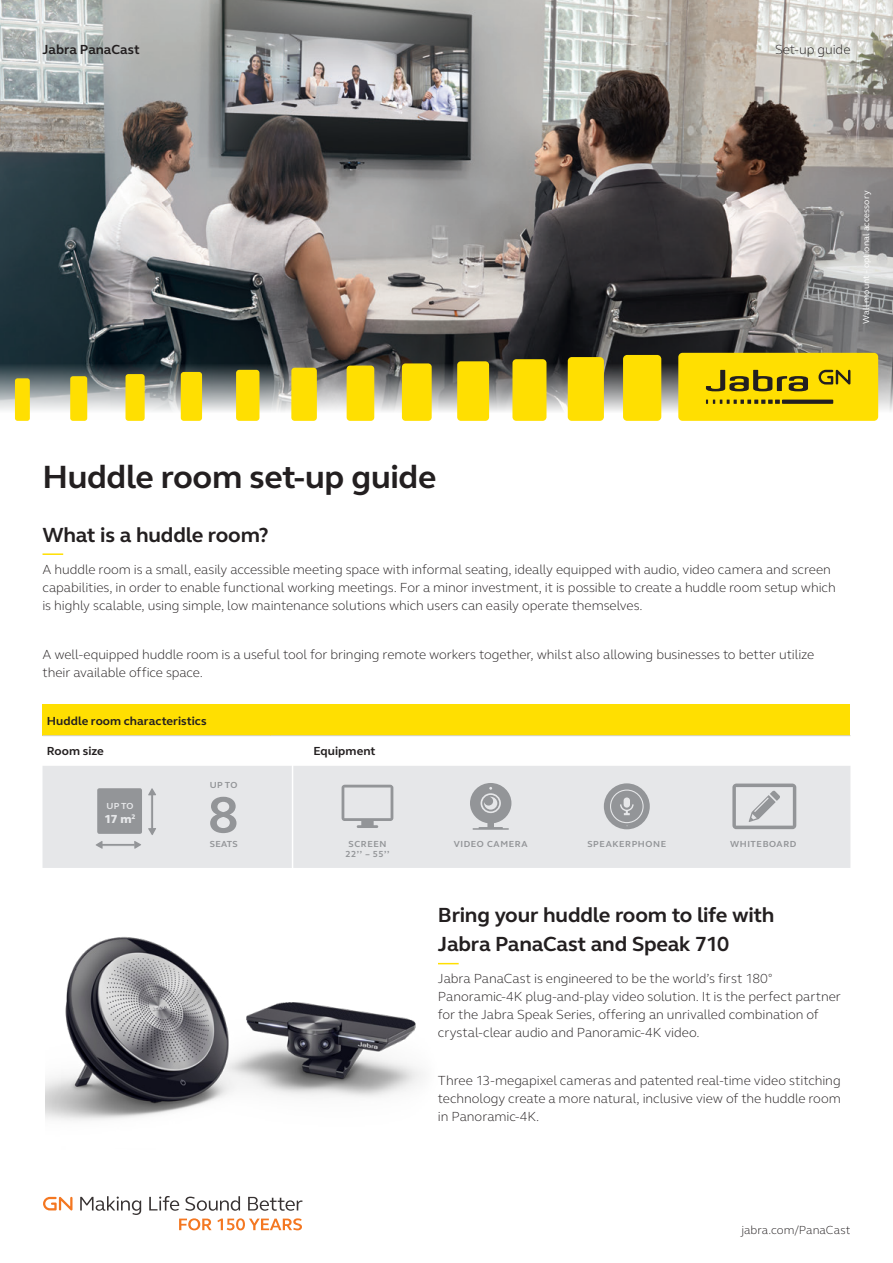
<style>
.page{position:relative;width:893px;height:1263px;background:#fff}
.page>*{position:absolute;margin:0;border:0;box-sizing:border-box;transform-origin:0 0}
.jabra_table_copy{font:700 52.2px "GN Elliot";color:#939598}
.t1{font:700 33px "GN Elliot";letter-spacing:-.015em;color:#231f20}
.jabra_body_bold{font:700 21px "GN Elliot";letter-spacing:-.01em;color:#231f20}
.jabra_body_bold-2{font:300 13.5px/18px "GN Elliot";letter-spacing:-.005em;color:#231f20}
.t2{font:700 13.5px "GN Elliot";color:#231f20}
.jabra_table_copy-2{font:700 12px "GN Elliot";letter-spacing:.005em;color:#231f20}
.jabra_table_copy-3{font:300 12px "GN Elliot";letter-spacing:.005em;color:#231f20}
.jabra_table_copy-4{font:800 12px "GN Elliot";color:#e6e7e9}
.jabra_table_copy-5{font:700 9px "GN Elliot";letter-spacing:.07em;color:#939598}
.t3{font:9px "GN Elliot";letter-spacing:.01em;color:#fff}
.jabra_table_copy-6{font:700 9px "GN Elliot";color:#e6e7e9}
</style>
<div class="page">
<img style="left:0;top:0;width:893px;height:420px">
<svg style="left:43px;top:1197px;width:30px;height:13px"></svg>
<svg style="left:80px;top:1196px;width:61px;height:19px"></svg>
<svg style="left:149px;top:1196px;width:30px;height:15px"></svg>
<svg style="left:185px;top:1196px;width:55px;height:15px"></svg>
<svg style="left:248px;top:1197px;width:54px;height:14px"></svg>
<svg style="left:179px;top:1218px;width:123px;height:12px"></svg>
<div style="left:15px;top:378px;width:15px;height:43px;background:#ffdf01;border-radius:3px"></div>
<div style="left:70px;top:376px;width:17px;height:45px;background:#ffdf01;border-radius:3px"></div>
<div style="left:126px;top:374px;width:19px;height:47px;background:#ffdf01;border-radius:3px"></div>
<div style="left:181px;top:372px;width:21px;height:49px;background:#ffdf01;border-radius:3px"></div>
<div style="left:236px;top:370px;width:23px;height:51px;background:#ffdf01;border-radius:3px"></div>
<div style="left:291px;top:368px;width:26px;height:53px;background:#ffdf01;border-radius:3px"></div>
<div style="left:347px;top:366px;width:27px;height:55px;background:#ffdf01;border-radius:3px"></div>
<div style="left:402px;top:363px;width:30px;height:58px;background:#ffdf01;border-radius:4px"></div>
<div style="left:457px;top:361px;width:32px;height:60px;background:#ffdf01;border-radius:4px"></div>
<div style="left:512px;top:359px;width:34px;height:62px;background:#ffdf01;border-radius:4px"></div>
<div style="left:568px;top:357px;width:36px;height:64px;background:#ffdf01;border-radius:4px"></div>
<div style="left:623px;top:355px;width:38px;height:66px;background:#ffdf01;border-radius:4px"></div>
<div style="left:678px;top:353px;width:200px;height:68px;background:#ffdf01;border-radius:4px"></div>
<svg style="left:706px;top:370px;width:102px;height:21px"></svg>
<svg style="left:706px;top:400px;width:74px;height:4px"></svg>
<svg style="left:782px;top:400px;width:51px;height:4px"></svg>
<svg style="left:818px;top:370px;width:32px;height:14px"></svg>
<div style="left:43px;top:704px;width:807px;height:32px;background:#ffdf01"></div>
<div style="left:43px;top:766px;width:807px;height:102px;background:#e6e7e9"></div>
<hr style="left:43px;top:735px;width:227px;height:1px;background:#d1d2d4">
<hr style="left:270px;top:735px;width:580px;height:1px;background:#d1d2d4">
<img style="left:46px;top:936px;width:413px;height:185px">
<svg style="left:470px;top:783px;width:41px;height:47px;background:#b0b2b4"></svg>
<svg style="left:604px;top:783px;width:46px;height:46px;background:#adafb1"></svg>
<svg style="left:342px;top:785px;width:51px;height:43px;background:#d2d3d5"></svg>
<svg style="left:732px;top:783px;width:64px;height:46px;background:#cacbcd"></svg>
<hr style="left:292px;top:751px;width:1px;height:128px;background:#fff">
<hr style="left:43px;top:553px;width:20px;height:2px;background:#ffdf01">
<svg style="left:438px;top:963px;width:21px;height:1px"></svg>
<div style="left:101px;top:843px;width:34px;height:3px;background:#939598;border:1px solid #e6e7e9"></div>
<svg style="left:150px;top:795px;width:4px;height:33px"></svg>
<svg style="left:148px;top:788px;width:8px;height:7px"></svg>
<svg style="left:134px;top:841px;width:7px;height:8px"></svg>
<svg style="left:148px;top:828px;width:8px;height:7px"></svg>
<svg style="left:96px;top:841px;width:7px;height:8px"></svg>
<div style="left:97px;top:788px;width:45px;height:46px;background:#939598;border-radius:2px"></div>
<p class="t2" style="left:43px;top:40px;width:99px">Jabra PanaCast</p>
<p class="jabra_body_bold-2" style="left:775px;top:40px;width:77px">Set-up guide</p>
<p class="t3" style="left:860px;top:324px;width:135px;rotate:-90deg">Wall mount - optional accessory</p>
<p class="t1" style="left:43px;top:455px;width:395px">Huddle room set-up guide</p>
<p class="jabra_body_bold" style="left:43px;top:521px;width:228px">What is a huddle room?</p>
<p class="jabra_body_bold-2" style="left:43px;top:560px;width:795px">A huddle room is a small, easily accessible meeting space with informal seating, ideally equipped with audio, video camera and screen capabilities, in order to enable functional working meetings. For a minor investment, it is possible to create a huddle room setup which is highly scalable, using simple, low maintenance solutions which users can easily operate themselves.</p>
<p class="jabra_body_bold-2" style="left:43px;top:645px;width:773px">A well-equipped huddle room is a useful tool for bringing remote workers together, whilst also allowing businesses to better utilize their available office space.</p>
<p class="jabra_table_copy-2" style="left:47px;top:712px;width:161px">Huddle room characteristics</p>
<p class="jabra_table_copy-2" style="left:47px;top:743px;width:59px">Room size</p>
<p class="jabra_table_copy-2" style="left:313px;top:743px;width:64px">Equipment</p>
<p class="jabra_table_copy-6" style="left:107px;top:800px;width:29px">UP TO</p>
<p class="jabra_table_copy-4" style="left:105px;top:811px;width:32px">17 m<sup>2</sup></p>
<p class="jabra_table_copy-5" style="left:210px;top:778px;width:29px">UP TO</p>
<p class="jabra_table_copy" style="left:208px;top:780px;width:32px">8</p>
<p class="jabra_table_copy-5" style="left:210px;top:838px;width:29px">SEATS</p>
<p class="jabra_table_copy-5" style="left:730px;top:837px;width:68px">WHITEBOARD</p>
<p class="jabra_table_copy-5" style="left:349px;top:837px;width:39px">SCREEN</p>
<p class="jabra_table_copy-5" style="left:454px;top:837px;width:76px">VIDEO CAMERA</p>
<p class="jabra_table_copy-5" style="left:587px;top:837px;width:80px">SPEAKERPHONE</p>
<p class="jabra_table_copy-5" style="left:346px;top:848px;width:45px">22’’ – 55’’</p>
<p class="jabra_body_bold" style="left:438px;top:901px;width:338px">Bring your huddle room to life with</p>
<p class="jabra_body_bold" style="left:438px;top:930px;width:293px">Jabra PanaCast and Speak 710</p>
<p class="jabra_body_bold-2" style="left:438px;top:969px;width:404px">Jabra PanaCast is engineered to be the world’s first 180° Panoramic-4K plug-and-play video solution. It is the perfect partner for the Jabra Speak Series, offering an unrivalled combination of crystal-clear audio and Panoramic-4K video.</p>
<p class="jabra_body_bold-2" style="left:438px;top:1071px;width:404px;text-align:justify">Three 13-megapixel cameras and patented real-time video stitching technology create a more natural, inclusive view of the huddle room in Panoramic-4K.</p>
<p class="jabra_table_copy-3" style="left:741px;top:1221px;width:111px">jabra.com/PanaCast</p>
</div>
